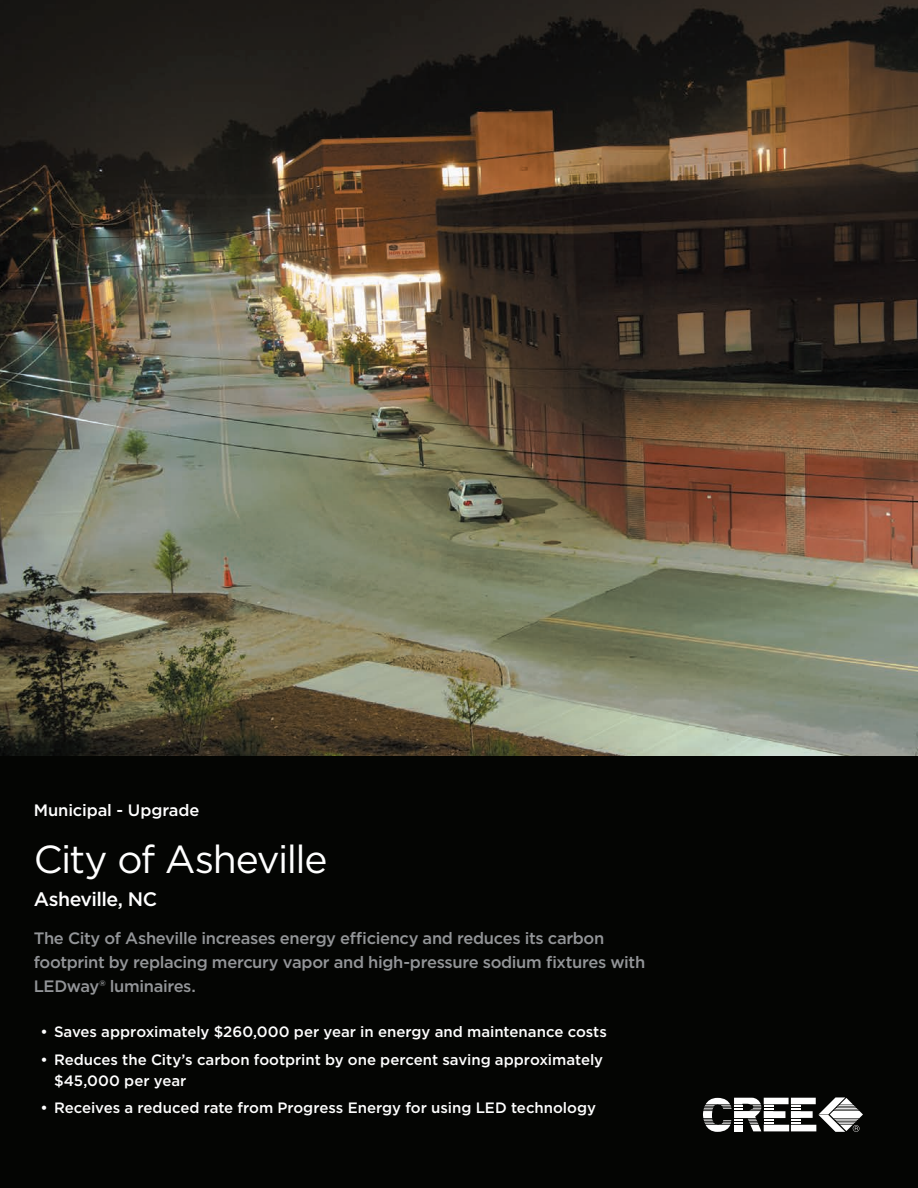
<style>
.page{position:relative;width:918px;height:1188px;background:#fff}
.page>*{position:absolute;margin:0;border:0;box-sizing:border-box;transform-origin:0 0}
.t1{font:39px "Gotham";letter-spacing:-.035em;color:#fff}
.t2{font:500 19.5px "Gotham";letter-spacing:-.025em;color:#fff}
.t3{font:500 16.5px/24px "Gotham";letter-spacing:-.02em;color:#939598}
.t4{font:500 16.5px "Gotham";letter-spacing:-.005em;color:#fff}
.t5{font:500 15px/21px "Gotham";color:#fff}
</style>
<div class="page">
<img style="left:0;top:0;width:918px;height:756px">
<div style="left:0;top:756px;width:918px;height:432px;background:#040503"></div>
<svg style="left:703px;top:1097px;width:160px;height:35px"></svg>
<p class="t4" style="left:34px;top:800px;width:167px">Municipal - Upgrade</p>
<h1 class="t1" style="left:34px;top:835px;width:295px">City of Asheville</h1>
<h2 class="t2" style="left:34px;top:887px;width:125px">Asheville, NC</h2>
<p class="t3" style="left:34px;top:926px;width:613px">The City of Asheville increases energy efficiency and reduces its carbon footprint by replacing mercury vapor and high-pressure sodium fixtures with<br>LEDway® luminaires.</p>
<p class="t5" style="left:40px;top:1021px;width:568px">• Saves approximately $260,000 per year in energy and maintenance costs</p>
<p class="t5" style="left:54px;top:1049px;width:551px;text-indent:-14px">• Reduces the City’s carbon footprint by one percent saving approximately $45,000 per year</p>
<p class="t5" style="left:41px;top:1097px;width:557px">• Receives a reduced rate from Progress Energy for using LED technology</p>
</div>
